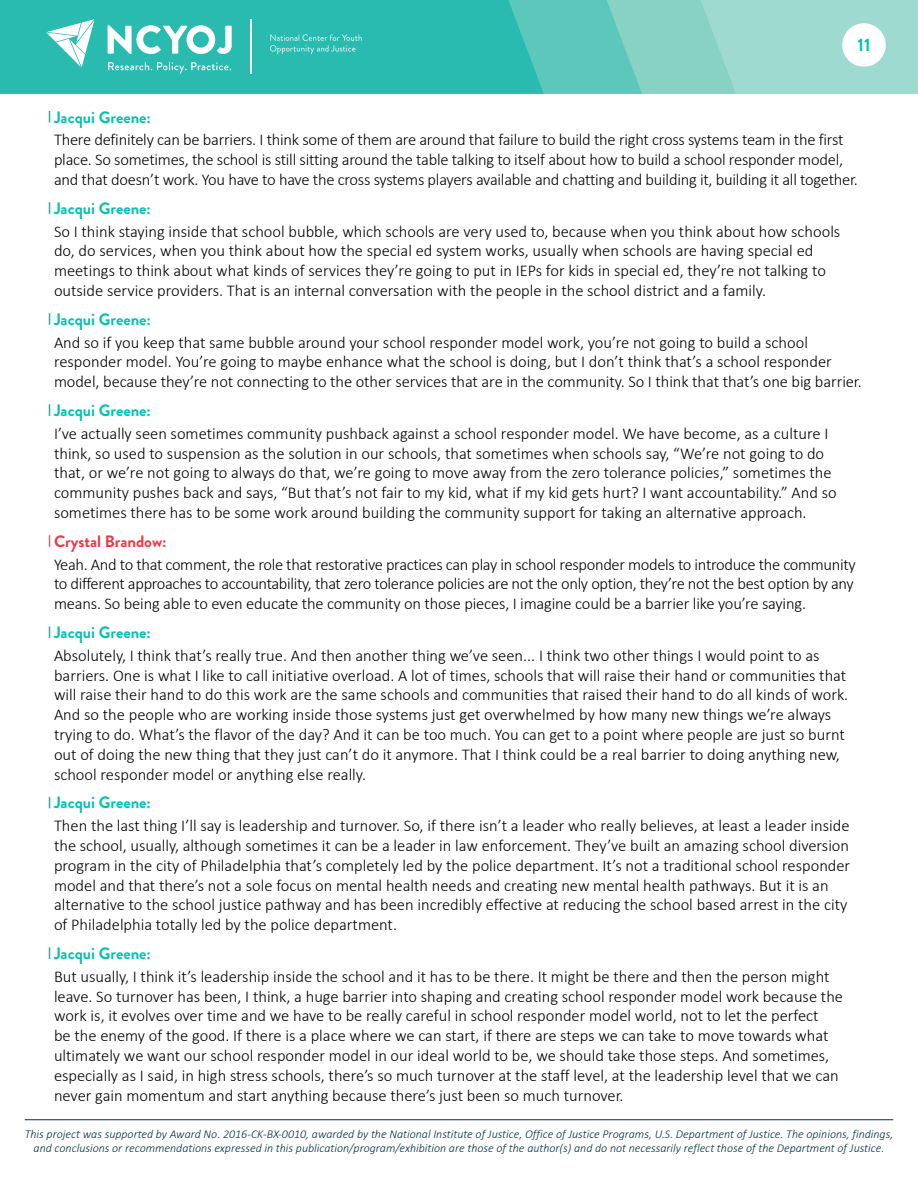
<style>
.page{position:relative;width:918px;height:1188px;background:#fff}
.page>*{position:absolute;margin:0;border:0;box-sizing:border-box;transform-origin:0 0}
.t1{font:700 18px "Brandon Grotesque";color:#00c3b4}
.t2{font:300 16.5px/19.8px "Calibri";color:#000}
.Speaker_2{font:700 16.5px "Brandon Grotesque";color:#00c3b4}
.Speaker_1{font:700 16.5px "Brandon Grotesque";color:#f33540}
.t3{font:italic 300 12px/14.4px "Calibri";color:#002f3b;text-align:center}
</style>
<div class="page">
<hr style="left:25px;top:1119px;width:868px;height:1px;background:#002f3b">
<div style="left:0;top:0;width:918px;height:94px;background:#9fdad1"></div>
<svg style="left:642px;top:0;width:94px;height:94px;fill:#87d1c5"></svg>
<svg style="left:544px;top:0;width:98px;height:94px;fill:#5cc7bb"></svg>
<div style="left:0;top:0;width:544px;height:94px;background:#29bbb0"></div>
<div style="left:842px;top:23px;width:44px;height:44px;background:#fff;border-radius:50%"></div>
<svg style="left:270px;top:34px;width:92px;height:20px"></svg>
<hr style="left:250px;top:20px;width:2px;height:54px;background:#fff">
<svg style="left:46px;top:19px;width:48px;height:48px"></svg>
<svg style="left:108px;top:62px;width:123px;height:12px"></svg>
<svg style="left:108px;top:25px;width:124px;height:29px"></svg>
<svg style="left:49px;top:111px;width:1px;height:12px"></svg>
<svg style="left:49px;top:202px;width:1px;height:12px"></svg>
<svg style="left:49px;top:313px;width:1px;height:12px"></svg>
<svg style="left:49px;top:404px;width:1px;height:12px"></svg>
<svg style="left:49px;top:535px;width:1px;height:12px"></svg>
<svg style="left:49px;top:626px;width:1px;height:12px"></svg>
<svg style="left:49px;top:947px;width:1px;height:12px"></svg>
<p class="t1" style="left:858px;top:33px;width:14px">11</p>
<p class="Speaker_2" style="left:54px;top:105px;width:99px">Jacqui Greene:</p>
<p class="t2" style="left:54px;top:130px;width:805px">There definitely can be barriers. I think some of them are around that failure to build the right cross systems team in the first place. So sometimes, the school is still sitting around the table talking to itself about how to build a school responder model, and that doesn’t work. You have to have the cross systems players available and chatting and building it, building it all together.</p>
<p class="Speaker_2" style="left:54px;top:197px;width:99px">Jacqui Greene:</p>
<p class="t2" style="left:54px;top:221px;width:788px">So I think staying inside that school bubble, which schools are very used to, because when you think about how schools do, do services, when you think about how the special ed system works, usually when schools are having special ed meetings to think about what kinds of services they’re going to put in IEPs for kids in special ed, they’re not talking to outside service providers. That is an internal conversation with the people in the school district and a family.</p>
<p class="Speaker_2" style="left:54px;top:308px;width:99px">Jacqui Greene:</p>
<p class="t2" style="left:54px;top:332px;width:809px">And so if you keep that same bubble around your school responder model work, you’re not going to build a school responder model. You’re going to maybe enhance what the school is doing, but I don’t think that’s a school responder model, because they’re not connecting to the other services that are in the community. So I think that that’s one big barrier.</p>
<p class="Speaker_2" style="left:54px;top:399px;width:99px">Jacqui Greene:</p>
<p class="t2" style="left:54px;top:423px;width:784px">I’ve actually seen sometimes community pushback against a school responder model. We have become, as a culture I think, so used to suspension as the solution in our schools, that sometimes when schools say, “We’re not going to do that, or we’re not going to always do that, we’re going to move away from the zero tolerance policies,” sometimes the community pushes back and says, “But that’s not fair to my kid, what if my kid gets hurt? I want accountability.” And so sometimes there has to be some work around building the community support for taking an alternative approach.</p>
<p class="Speaker_1" style="left:54px;top:530px;width:114px">Crystal Brandow:</p>
<p class="t2" style="left:54px;top:554px;width:803px;text-align:justify">Yeah. And to that comment, the role that restorative practices can play in school responder models to introduce the community to different approaches to accountability, that zero tolerance policies are not the only option, they’re not the best option by any means. So being able to even educate the community on those pieces, I imagine could be a barrier like you’re saying.</p>
<p class="Speaker_2" style="left:54px;top:621px;width:99px">Jacqui Greene:</p>
<p class="t2" style="left:54px;top:645px;width:796px">Absolutely, I think that’s really true. And then another thing we’ve seen... I think two other things I would point to as barriers. One is what I like to call initiative overload. A lot of times, schools that will raise their hand or communities that will raise their hand to do this work are the same schools and communities that raised their hand to do all kinds of work.<br>And so the people who are working inside those systems just get overwhelmed by how many new things we’re always trying to do. What’s the flavor of the day? And it can be too much. You can get to a point where people are just so burnt out of doing the new thing that they just can’t do it anymore. That I think could be a real barrier to doing anything new, school responder model or anything else really.</p>
<p class="Speaker_2" style="left:54px;top:791px;width:99px">Jacqui Greene:</p>
<p class="t2" style="left:54px;top:816px;width:798px">Then the last thing I’ll say is leadership and turnover. So, if there isn’t a leader who really believes, at least a leader inside the school, usually, although sometimes it can be a leader in law enforcement. They’ve built an amazing school diversion program in the city of Philadelphia that’s completely led by the police department. It’s not a traditional school responder model and that there’s not a sole focus on mental health needs and creating new mental health pathways. But it is an alternative to the school justice pathway and has been incredibly effective at reducing the school based arrest in the city of Philadelphia totally led by the police department.</p>
<p class="Speaker_2" style="left:54px;top:942px;width:99px">Jacqui Greene:</p>
<p class="t2" style="left:54px;top:966px;width:791px">But usually, I think it’s leadership inside the school and it has to be there. It might be there and then the person might leave. So turnover has been, I think, a huge barrier into shaping and creating school responder model work because the work is, it evolves over time and we have to be really careful in school responder model world, not to let the perfect<br>be the enemy of the good. If there is a place where we can start, if there are steps we can take to move towards what ultimately we want our school responder model in our ideal world to be, we should take those steps. And sometimes, especially as I said, in high stress schools, there’s so much turnover at the staff level, at the leadership level that we can never gain momentum and start anything because there’s just been so much turnover.</p>
<p class="t3" style="left:25px;top:1126px;width:870px">This project was supported by Award No. 2016-CK-BX-0010, awarded by the National Institute of Justice, Office of Justice Programs, U.S. Department of Justice. The opinions, findings, and conclusions or recommendations expressed in this publication/program/exhibition are those of the author(s) and do not necessarily reflect those of the Department of Justice.</p>
</div>
